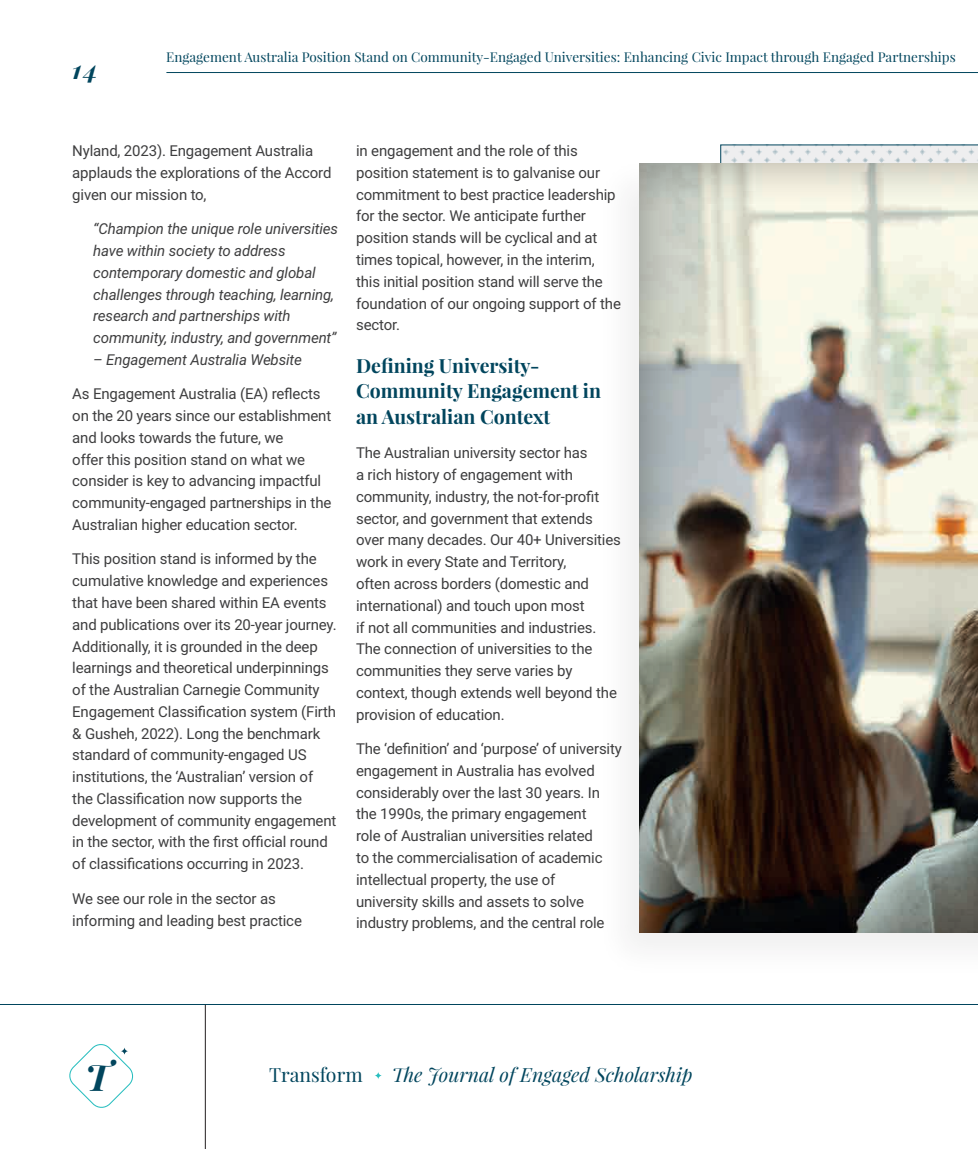
<style>
.page{position:relative;width:978px;height:1149px;background:#fff}
.page>*{position:absolute;margin:0;border:0;box-sizing:border-box;transform-origin:0 0}
.t1{font:italic 700 36.6px "Playfair Display";color:#01455d}
.t2{font:italic 700 25.5px "Playfair Display";color:#01455d}
.Heading_2{font:700 19.5px/25.5px "Playfair Display";color:#01455d}
.t3{font:italic 19.5px "Playfair Display";color:#01455d}
.t4{font:19.5px "Playfair Display";color:#01455d}
.Body{font:15px/21.8px "Roboto";letter-spacing:-.01em;color:#3e3e3f}
.Body-2{font:italic 15px/21.8px "Roboto";letter-spacing:-.01em;color:#3e3e3f}
.t5{font:13.5px "Playfair Display";color:#01455d}
</style>
<div class="page">
<svg style="left:69px;top:1044px;width:65px;height:64px"></svg>
<svg style="left:120px;top:1046px;width:8px;height:8px"></svg>
<svg style="left:374px;top:1071px;width:8px;height:8px"></svg>
<hr style="left:0;top:1003px;width:978px;height:1px;background:#01455d">
<hr style="left:205px;top:1004px;width:1px;height:144px;background:#231f20">
<hr style="left:166px;top:72px;width:812px;height:1px;background:#01455d">
<div style="left:595px;top:155px;width:383px;height:824px;background:#fafafa"></div>
<div style="left:638px;top:161px;width:340px;height:771px;background:#231f20;opacity:.4"></div>
<h2 class="t2" style="left:72px;top:52px;width:27px">14</h2>
<p class="t5" style="left:166px;top:49px;width:791px">Engagement Australia Position Stand on Community-Engaged Universities: Enhancing Civic Impact through Engaged Partnerships</p>
<p class="Body" style="left:72px;top:139px;width:261px">Nyland, 2023). Engagement Australia applauds the explorations of the Accord given our mission to,</p>
<p class="Body-2" style="left:93px;top:217px;width:246px">“Champion the unique role universities have within society to address contemporary domestic and global challenges through teaching, learning, research and partnerships with community, industry, and government”</p>
<p class="Body-2" style="left:93px;top:348px;width:210px">– Engagement Australia Website</p>
<p class="Body" style="left:72px;top:382px;width:261px">As Engagement Australia (EA) reflects on the 20 years since our establishment and looks towards the future, we<br>offer this position stand on what we consider is key to advancing impactful community-engaged partnerships in the Australian higher education sector.</p>
<p class="Body" style="left:72px;top:547px;width:266px">This position stand is informed by the cumulative knowledge and experiences that have been shared within EA events and publications over its 20-year journey.<br>Additionally, it is grounded in the deep learnings and theoretical underpinnings of the Australian Carnegie Community Engagement Classification system (Firth &amp; Gusheh, 2022). Long the benchmark standard of community-engaged US institutions, the ‘Australian’ version of the Classification now supports the development of community engagement in the sector, with the first official round of classifications occurring in 2023.</p>
<p class="Body" style="left:72px;top:886px;width:231px">We see our role in the sector as informing and leading best practice</p>
<p class="Body" style="left:356px;top:139px;width:266px">in engagement and the role of this position statement is to galvanise our commitment to best practice leadership for the sector. We anticipate further position stands will be cyclical and at times topical, however, in the interim, this initial position stand will serve the foundation of our ongoing support of the sector.</p>
<p class="Heading_2" style="left:356px;top:352px;width:247px">Defining University-<br>Community Engagement in an Australian Context</p>
<p class="Body" style="left:356px;top:441px;width:266px">The Australian university sector has<br>a rich history of engagement with community, industry, the not-for-profit sector, and government that extends over many decades. Our 40+ Universities work in every State and Territory,<br>often across borders (domestic and international) and touch upon most<br>if not all communities and industries.<br>The connection of universities to the communities they serve varies by context, though extends well beyond the provision of education.</p>
<p class="Body" style="left:356px;top:737px;width:267px">The ‘definition’ and ‘purpose’ of university engagement in Australia has evolved considerably over the last 30 years. In the 1990s, the primary engagement<br>role of Australian universities related<br>to the commercialisation of academic intellectual property, the use of<br>university skills and assets to solve industry problems, and the central role</p>
<h1 class="t1" style="left:85px;top:1051px;width:26px">T</h1>
<h3 class="t4" style="left:269px;top:1061px;width:95px">Transform</h3>
<h3 class="t3" style="left:392px;top:1060px;width:302px">The Journal of Engaged Scholarship</h3>
</div>
